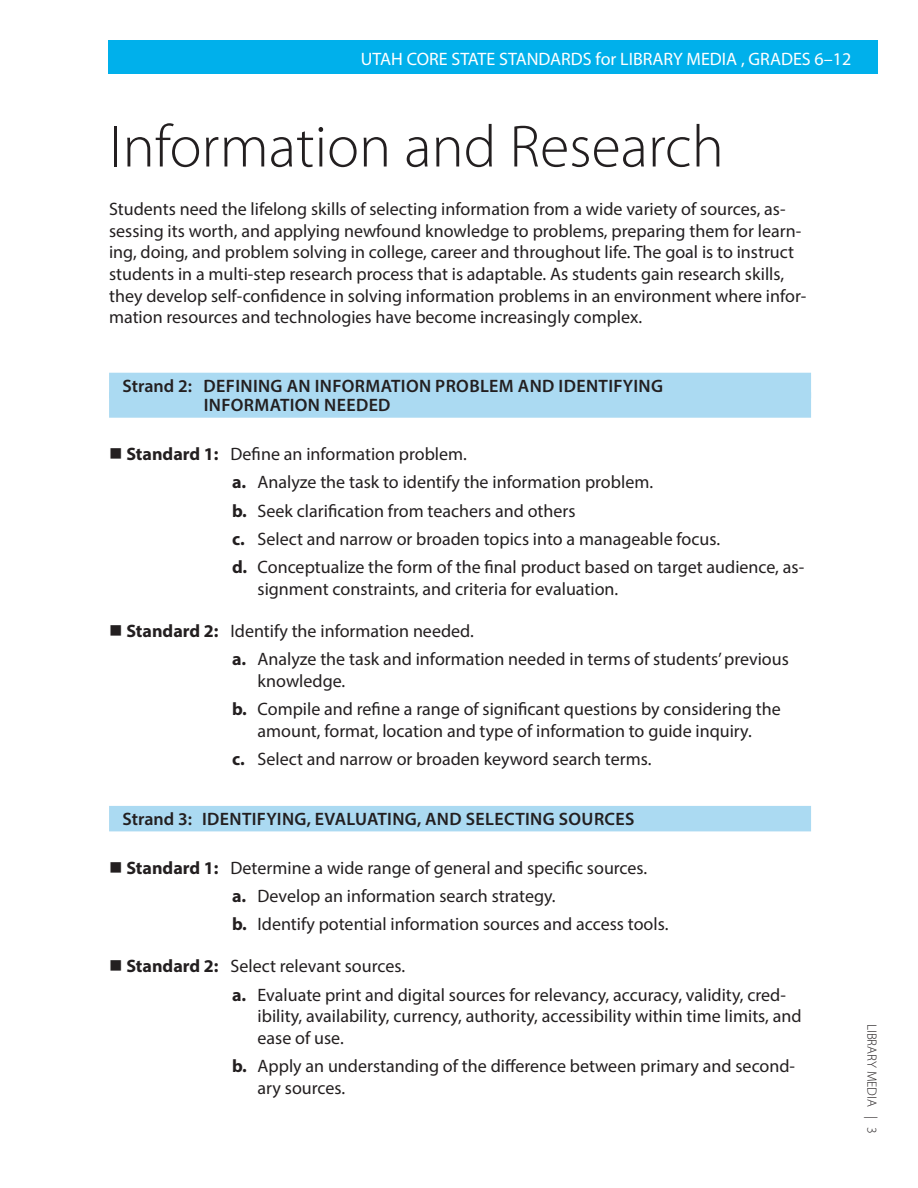
<style>
.page{position:relative;width:918px;height:1188px;background:#fff}
.page>*{position:absolute;margin:0;border:0;box-sizing:border-box;transform-origin:0 0}
.t1{font:300 60px "Myriad Pro";color:#231f20}
.t2{font:18px/21.6px "Myriad Pro";color:#231f20}
.t3{font:600 18px/19.5px "Myriad Pro";letter-spacing:.02em;color:#231f20}
.t4{font:18px "Myriad Pro";color:#fff}
.t5{font:700 18px "Myriad Pro";color:#231f20}
.t6{font:300 13.5px "Myriad Pro";color:#231f20}
.s1{font-weight:700}
</style>
<div class="page">
<div style="left:108px;top:40px;width:770px;height:34px;background:#00b0eb"></div>
<div style="left:109px;top:373px;width:702px;height:25px;background:#abdaf2"></div>
<div style="left:109px;top:392px;width:702px;height:26px;background:#abdaf2"></div>
<div style="left:109px;top:806px;width:702px;height:25px;background:#abdaf2"></div>
<p class="t4" style="left:361px;top:47px;width:492px">UTAH CORE STATE STANDARDS for LIBRARY MEDIA , GRADES 6–12</p>
<h1 class="t1" style="left:109px;top:110px;width:616px">Information and Research</h1>
<p class="t2" style="left:109px;top:198px;width:699px">Students need the lifelong skills of selecting information from a wide variety of sources, as&shy;sessing its worth, and applying newfound knowledge to problems, preparing them for learn&shy;ing, doing, and problem solving in college, career and throughout life. The goal is to instruct students in a multi-step research process that is adaptable. As students gain research skills, they develop self-confdence in solving information problems in an environment where infor&shy;mation resources and technologies have become increasingly complex.</p>
<p class="t3" style="left:204px;top:376px;width:461px;text-indent:-81px">Strand 2: DEFINING AN INFORMATION PROBLEM AND IDENTIFYING<br>INFORMATION NEEDED</p>
<p class="t2" style="left:126px;top:443px;width:342px"><span class="s1">Standard 1:</span> Defne an information problem.</p>
<p class="t2" style="left:232px;top:471px;width:423px"><span class="s1">a.</span> Analyze the task to identify the information problem.</p>
<p class="t2" style="left:232px;top:500px;width:345px"><span class="s1">b.</span> Seek clarifcation from teachers and others</p>
<p class="t2" style="left:232px;top:528px;width:490px"><span class="s1">c.</span> Select and narrow or broaden topics into a manageable focus.</p>
<p class="t2" style="left:258px;top:556px;width:548px;text-indent:-26px"><span class="s1">d.</span> Conceptualize the form of the fnal product based on target audience, as&shy;signment constraints, and criteria for evaluation.</p>
<p class="t2" style="left:126px;top:620px;width:349px"><span class="s1">Standard 2:</span> Identify the information needed.</p>
<p class="t2" style="left:258px;top:648px;width:533px;text-indent:-26px"><span class="s1">a.</span> Analyze the task and information needed in terms of students’ previous knowledge.</p>
<p class="t2" style="left:232px;top:698px;width:550px;text-align:center"><span class="s1">b.</span> Compile and refne a range of signifcant questions by considering the amount, format, location and type of information to guide inquiry.</p>
<p class="t2" style="left:232px;top:748px;width:421px"><span class="s1">c.</span> Select and narrow or broaden keyword search terms.</p>
<p class="t3" style="left:123px;top:809px;width:513px">Strand 3: IDENTIFYING, EVALUATING, AND SELECTING SOURCES</p>
<p class="t5" style="left:126px;top:856px;width:94px">Standard 1:</p>
<p class="t2" style="left:231px;top:853px;width:439px;line-height:28.3px">Determine a wide range of general and specifc sources.<br><span class="s1">a.</span> Develop an information search strategy.<br><span class="s1">b.</span> Identify potential information sources and access tools.</p>
<p class="t5" style="left:126px;top:954px;width:94px">Standard 2:</p>
<p class="t2" style="left:231px;top:955px;width:176px">Select relevant sources.</p>
<p class="t5" style="left:232px;top:983px;width:16px">a.</p>
<p class="t2" style="left:258px;top:984px;width:546px">Evaluate print and digital sources for relevancy, accuracy, validity, cred&shy;ibility, availability, currency, authority, accessibility within time limits, and ease of use.</p>
<p class="t5" style="left:232px;top:1054px;width:16px">b.</p>
<p class="t2" style="left:258px;top:1055px;width:539px">Apply an understanding of the diference between primary and second&shy;ary sources.</p>
<p class="t6" style="left:880px;top:1024px;width:112px;rotate:90deg">LIBRARY MEDIA | 3</p>
</div>
